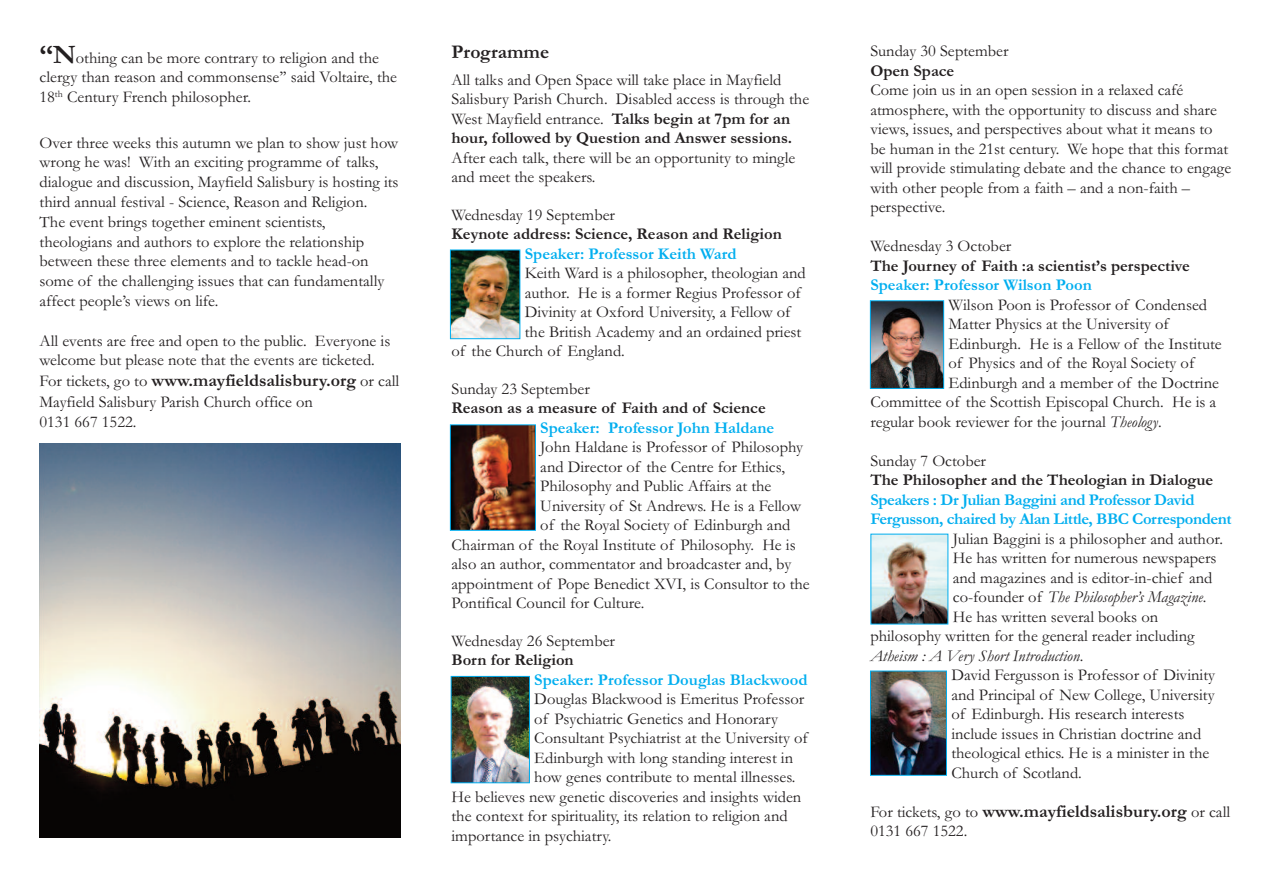
<style>
.page{position:relative;width:1263px;height:893px;background:#fff}
.page>*{position:absolute;margin:0;border:0;box-sizing:border-box;transform-origin:0 0}
.t1{font:700 19.5px "Garamond";color:#231f20}
.t2{font:700 18px "Garamond";color:#231f20}
.t3{font:16.5px/19.5px "Garamond";color:#231f20}
.t4{font:700 16.5px "Garamond";color:#231f20}
.t5{font:700 16.5px "Garamond";color:#00aeef}
.t6{font:700 16.5px/19.5px "Garamond";letter-spacing:-.025em;color:#00aeef}
.t7{font:italic 16.5px "Garamond";color:#231f20}
.s1{font-weight:700;font-size:27px}
.s2{font-weight:400;font-size:16.5px}
.s3{font-weight:700}
.s4{font-style:italic}
.s5{font-style:normal}
</style>
<div class="page">
<img style="left:452px;top:252px;width:66px;height:85px">
<div style="left:450px;top:250px;width:70px;height:89px;border:1px solid #00aeef"></div>
<img style="left:452px;top:426px;width:82px;height:103px">
<div style="left:450px;top:424px;width:86px;height:107px;border:1px solid #00aeef"></div>
<img style="left:453px;top:678px;width:75px;height:103px">
<div style="left:451px;top:676px;width:79px;height:107px;border:1px solid #00aeef"></div>
<img style="left:40px;top:444px;width:361px;height:394px">
<img style="left:872px;top:302px;width:70px;height:85px">
<div style="left:870px;top:300px;width:74px;height:89px;border:1px solid #00aeef"></div>
<img style="left:872px;top:536px;width:74px;height:86px">
<img style="left:872px;top:673px;width:73px;height:101px">
<div style="left:870px;top:671px;width:77px;height:105px;border:1px solid #00aeef"></div>
<p class="t3" style="left:40px;top:47px;width:359px"><span class="s1">‘‘N</span>othing can be more contrary to religion and the clergy than reason and commonsense’’ said Voltaire, the<br>18<sup>th</sup> Century French philosopher.</p>
<p class="t3" style="left:40px;top:132px;width:361px">Over three weeks this autumn we plan to show just how wrong he was! With an exciting programme of talks, dialogue and discussion, Mayfield Salisbury is hosting its third annual festival - Science, Reason and Religion.<br>The event brings together eminent scientists, theologians and authors to explore the relationship between these three elements and to tackle head-on some of the challenging issues that can fundamentally affect people’s views on life.</p>
<p class="t3" style="left:40px;top:330px;width:352px">All events are free and open to the public. Everyone is welcome but please note that the events are ticketed.</p>
<p class="t2" style="left:40px;top:369px;width:361px"><span class="s2">For tickets, go to</span> www.mayfieldsalisbury.org <span class="s2">or call</span></p>
<p class="t3" style="left:40px;top:391px;width:275px">Mayfield Salisbury Parish Church office on<br>0131 667 1522.</p>
<p class="t1" style="left:451px;top:40px;width:99px">Programme</p>
<p class="t3" style="left:451px;top:69px;width:359px">All talks and Open Space will take place in Mayfield Salisbury Parish Church. Disabled access is through the West Mayfield entrance. <span class="s3">Talks begin at 7pm for an hour, followed by Question and Answer sessions.</span></p>
<p class="t3" style="left:451px;top:147px;width:345px">After each talk, there will be an opportunity to mingle and meet the speakers.</p>
<p class="t3" style="left:451px;top:204px;width:165px">Wednesday 19 September</p>
<p class="t4" style="left:451px;top:224px;width:332px">Keynote address: Science, Reason and Religion</p>
<p class="t5" style="left:525px;top:243px;width:213px">Speaker: Professor Keith Ward</p>
<p class="t3" style="left:525px;top:263px;width:282px">Keith Ward is a philosopher, theologian and</p>
<p class="t3" style="left:525px;top:282px;width:277px">author. He is a former Regius Professor of</p>
<p class="t3" style="left:525px;top:302px;width:267px">Divinity at Oxford University, a Fellow of</p>
<p class="t3" style="left:525px;top:321px;width:278px">the British Academy and an ordained priest</p>
<p class="t3" style="left:451px;top:341px;width:175px">of the Church of England.</p>
<p class="t3" style="left:451px;top:378px;width:140px">Sunday 23 September</p>
<p class="t4" style="left:451px;top:398px;width:316px">Reason as a measure of Faith and of Science</p>
<p class="t5" style="left:540px;top:417px;width:236px">Speaker: Professor John Haldane</p>
<p class="t3" style="left:540px;top:437px;width:264px">John Haldane is Professor of Philosophy</p>
<p class="t3" style="left:540px;top:456px;width:246px">and Director of the Centre for Ethics,</p>
<p class="t3" style="left:540px;top:476px;width:233px">Philosophy and Public Affairs at the</p>
<p class="t3" style="left:540px;top:495px;width:262px">University of St Andrews. He is a Fellow</p>
<p class="t3" style="left:540px;top:515px;width:252px">of the Royal Society of Edinburgh and</p>
<p class="t3" style="left:451px;top:534px;width:346px">Chairman of the Royal Institute of Philosophy. He is</p>
<p class="t3" style="left:451px;top:554px;width:341px">also an author, commentator and broadcaster and, by</p>
<p class="t3" style="left:451px;top:573px;width:360px">appointment of Pope Benedict XVI, is Consultor to the</p>
<p class="t3" style="left:451px;top:593px;width:194px">Pontifical Council for Culture.</p>
<p class="t3" style="left:451px;top:630px;width:165px">Wednesday 26 September</p>
<p class="t4" style="left:451px;top:650px;width:124px">Born for Religion</p>
<p class="t5" style="left:534px;top:669px;width:275px">Speaker: Professor Douglas Blackwood</p>
<p class="t3" style="left:534px;top:689px;width:272px">Douglas Blackwood is Emeritus Professor</p>
<p class="t3" style="left:534px;top:708px;width:245px">of Psychiatric Genetics and Honorary</p>
<p class="t3" style="left:534px;top:728px;width:275px">Consultant Psychiatrist at the University of</p>
<p class="t3" style="left:534px;top:747px;width:260px">Edinburgh with long standing interest in</p>
<p class="t3" style="left:534px;top:767px;width:263px">how genes contribute to mental illnesses.</p>
<p class="t3" style="left:451px;top:786px;width:351px">He believes new genetic discoveries and insights widen</p>
<p class="t3" style="left:451px;top:806px;width:338px">the context for spirituality, its relation to religion and</p>
<p class="t3" style="left:451px;top:825px;width:162px">importance in psychiatry.</p>
<p class="t3" style="left:870px;top:40px;width:140px">Sunday 30 September</p>
<p class="t4" style="left:870px;top:60px;width:86px">Open Space</p>
<p class="t3" style="left:870px;top:80px;width:362px">Come join us in an open session in a relaxed café atmosphere, with the opportunity to discuss and share views, issues, and perspectives about what it means to be human in the 21st century. We hope that this format will provide stimulating debate and the chance to engage with other people from a faith – and a non-faith – perspective.</p>
<p class="t3" style="left:870px;top:236px;width:143px">Wednesday 3 October</p>
<p class="t4" style="left:870px;top:255px;width:321px">The Journey of Faith :a scientist’s perspective</p>
<p class="t5" style="left:870px;top:275px;width:223px">Speaker: Professor Wilson Poon</p>
<p class="t3" style="left:948px;top:294px;width:260px">Wilson Poon is Professor of Condensed</p>
<p class="t3" style="left:948px;top:314px;width:222px">Matter Physics at the University of</p>
<p class="t3" style="left:948px;top:333px;width:275px">Edinburgh. He is a Fellow of the Institute</p>
<p class="t3" style="left:948px;top:353px;width:247px">of Physics and of the Royal Society of</p>
<p class="t3" style="left:948px;top:372px;width:272px">Edinburgh and a member of the Doctrine</p>
<p class="t3" style="left:870px;top:392px;width:347px">Committee of the Scottish Episcopal Church. He is a</p>
<p class="t3" style="left:870px;top:411px;width:293px">regular book reviewer for the journal <span class="s4">Theology</span>.</p>
<p class="t3" style="left:870px;top:450px;width:117px">Sunday 7 October</p>
<p class="t4" style="left:870px;top:470px;width:344px">The Philosopher and the Theologian in Dialogue</p>
<p class="t6" style="left:870px;top:489px;width:363px">Speakers : Dr Julian Baggini and Professor David<br>Fergusson, chaired by Alan Little, BBC Correspondent</p>
<p class="t3" style="left:953px;top:528px;width:272px">Julian Baggini is a philosopher and author.</p>
<p class="t3" style="left:953px;top:548px;width:265px">He has written for numerous newspapers</p>
<p class="t3" style="left:953px;top:567px;width:261px">and magazines and is editor-in-chief and</p>
<p class="t7" style="left:953px;top:587px;width:255px"><span class="s5">co-founder of</span> The Philosopher’s Magazine<span class="s5">.</span></p>
<p class="t3" style="left:953px;top:606px;width:207px">He has written several books on</p>
<p class="t3" style="left:870px;top:626px;width:326px">philosophy written for the general reader including</p>
<p class="t7" style="left:870px;top:645px;width:214px">Atheism : A Very Short Introduction<span class="s5">.</span></p>
<p class="t3" style="left:951px;top:665px;width:265px">David Fergusson is Professor of Divinity</p>
<p class="t3" style="left:951px;top:684px;width:265px">and Principal of New College, University</p>
<p class="t3" style="left:951px;top:704px;width:235px">of Edinburgh. His research interests</p>
<p class="t3" style="left:951px;top:723px;width:251px">include issues in Christian doctrine and</p>
<p class="t3" style="left:951px;top:743px;width:259px">theological ethics. He is a minister in the</p>
<p class="t3" style="left:951px;top:762px;width:132px">Church of Scotland.</p>
<p class="t2" style="left:870px;top:800px;width:361px"><span class="s2">For tickets, go to</span> www.mayfieldsalisbury.org <span class="s2">or call</span></p>
<p class="t3" style="left:870px;top:821px;width:98px">0131 667 1522.</p>
</div>
